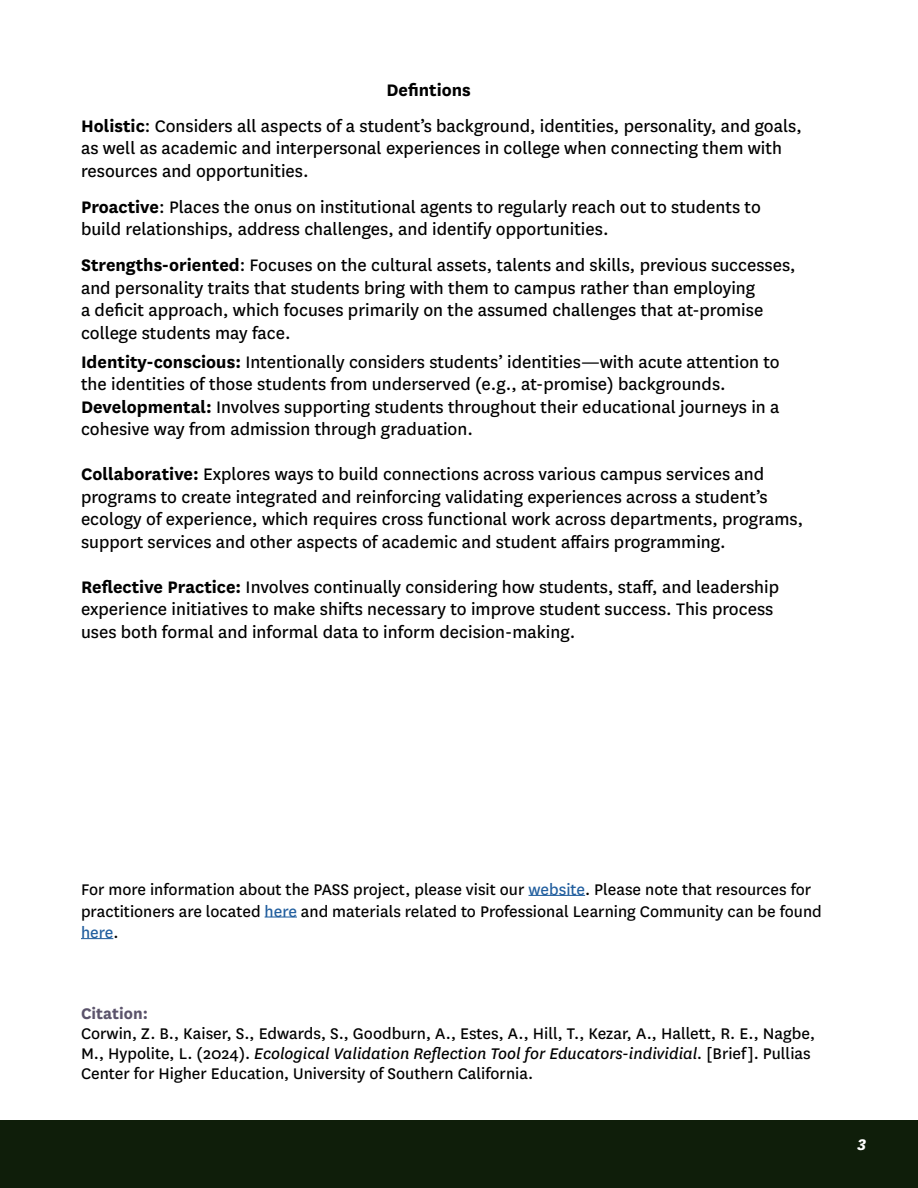
<style>
.page{position:relative;width:918px;height:1188px;background:#fff}
.page>*{position:absolute;margin:0;border:0;box-sizing:border-box;transform-origin:0 0}
.t1{font:19.5px/22.5px "National";color:#000}
.t2{font:18px/21.6px "National";color:#000}
.t3{font:700 18px "National";color:#5b536b}
.t4{font:italic 700 18px "National";color:#fff}
.s1{font-weight:700}
.s2{color:#215e9e}
.s3{font-style:italic}
</style>
<div class="page">
<div style="left:0;top:1120px;width:918px;height:68px;background:#0f1e0a"></div>
<hr style="left:529px;top:895px;width:56px;height:1px;background:#215e9e">
<hr style="left:265px;top:916px;width:32px;height:2px;background:#215e9e">
<hr style="left:81px;top:938px;width:32px;height:1px;background:#215e9e">
<p class="t1" style="left:81px;top:71px;width:722px;line-height:36px;text-indent:305px"><span class="s1">Defintions<br>Holistic</span>: Considers all aspects of a student’s background, identities, personality, and goals,</p>
<p class="t1" style="left:81px;top:136px;width:702px">as well as academic and interpersonal experiences in college when connecting them with resources and opportunities.</p>
<p class="t1" style="left:81px;top:194px;width:681px"><span class="s1">Proactive</span>: Places the onus on institutional agents to regularly reach out to students to build relationships, address challenges, and identify opportunities.</p>
<p class="t1" style="left:81px;top:253px;width:716px"><span class="s1">Strengths-oriented</span>: Focuses on the cultural assets, talents and skills, previous successes, and personality traits that students bring with them to campus rather than employing<br>a deficit approach, which focuses primarily on the assumed challenges that at-promise college students may face.</p>
<p class="t1" style="left:81px;top:350px;width:700px"><span class="s1">Identity-conscious:</span> Intentionally considers students’ identities—with acute attention to the identities of those students from underserved (e.g., at-promise) backgrounds.<br><span class="s1">Developmental:</span> Involves supporting students throughout their educational journeys in a cohesive way from admission through graduation.</p>
<p class="t1" style="left:81px;top:462px;width:724px"><span class="s1">Collaborative:</span> Explores ways to build connections across various campus services and programs to create integrated and reinforcing validating experiences across a student’s ecology of experience, which requires cross functional work across departments, programs, support services and other aspects of academic and student affairs programming.</p>
<p class="t1" style="left:81px;top:575px;width:700px"><span class="s1">Reflective Practice:</span> Involves continually considering how students, staff, and leadership experience initiatives to make shifts necessary to improve student success. This process uses both formal and informal data to inform decision-making.</p>
<p class="t2" style="left:81px;top:878px;width:742px">For more information about the PASS project, please visit our <span class="s2">website</span>. Please note that resources for practitioners are located <span class="s2">here</span> and materials related to Professional Learning Community can be found <span class="s2">here</span>.</p>
<p class="t3" style="left:81px;top:1001px;width:68px">Citation:</p>
<p class="t2" style="left:81px;top:1022px;width:736px;line-height:20.2px">Corwin, Z. B., Kaiser, S., Edwards, S., Goodburn, A., Estes, A., Hill, T., Kezar, A., Hallett, R. E., Nagbe,<br>M., Hypolite, L. (2024). <span class="s3">Ecological Validation Reflection Tool for Educators-individial.</span> [Brief]. Pullias<br>Center for Higher Education, University of Southern California.</p>
<p class="t4" style="left:857px;top:1132px;width:10px">3</p>
</div>
